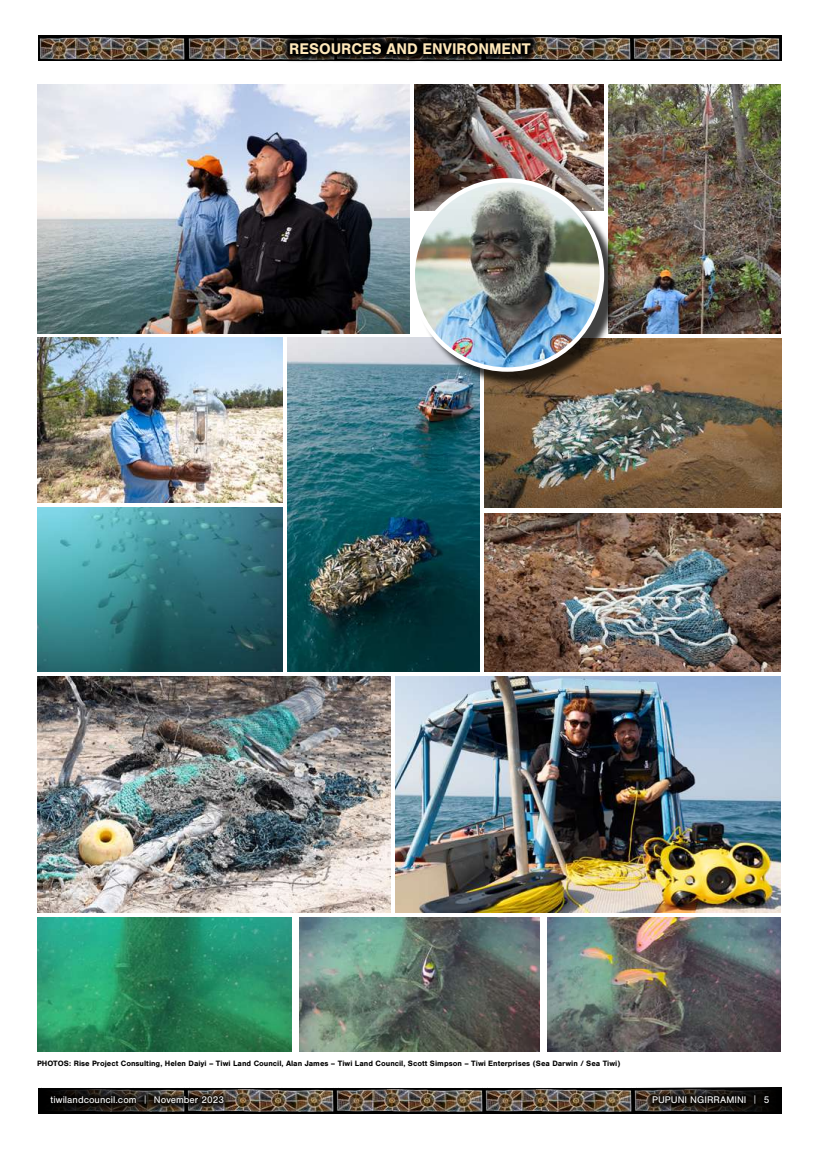
<style>
.page{position:relative;width:820px;height:1149px;background:#fff}
.page>*{position:absolute;margin:0;border:0;box-sizing:border-box;transform-origin:0 0}
.t1{font:700 16px "Nimbus San";color:#ffe8ba}
.t2{font:10px "Nimbus San";letter-spacing:.005em;color:#fff}
.t3{font:700 8px "Nimbus San";color:#000}
.s1{font-weight:300}
</style>
<div class="page">
<svg style="left:208px;top:1088px;width:127px;height:25px"></svg>
<svg style="left:484px;top:1087px;width:148px;height:26px"></svg>
<svg style="left:335px;top:1087px;width:149px;height:26px"></svg>
<svg style="left:611px;top:1087px;width:170px;height:25px"></svg>
<svg style="left:38px;top:1087px;width:170px;height:26px"></svg>
<div style="left:44px;top:1089px;width:730px;height:21px;background:#000;opacity:.75"></div>
<img style="left:632px;top:35px;width:149px;height:26px">
<img style="left:38px;top:35px;width:149px;height:26px">
<img style="left:187px;top:35px;width:94px;height:26px">
<img style="left:539px;top:35px;width:93px;height:26px">
<img style="left:395px;top:676px;width:385px;height:236px">
<img style="left:37px;top:85px;width:372px;height:248px">
<img style="left:37px;top:338px;width:245px;height:164px">
<img style="left:287px;top:338px;width:192px;height:333px">
<img style="left:484px;top:339px;width:297px;height:168px">
<img style="left:608px;top:85px;width:172px;height:248px">
<img style="left:484px;top:513px;width:296px;height:158px">
<img style="left:414px;top:85px;width:189px;height:126px">
<img style="left:37px;top:676px;width:353px;height:236px">
<img style="left:37px;top:917px;width:254px;height:133px">
<img style="left:299px;top:917px;width:240px;height:133px">
<img style="left:547px;top:917px;width:233px;height:133px">
<img style="left:37px;top:507px;width:245px;height:164px">
<div style="left:415px;top:182px;width:204px;height:205px;background:#000;opacity:.75"></div>
<img style="left:412px;top:180px;width:189px;height:189px;border-radius:94px">
<div style="left:410px;top:178px;width:194px;height:193px;border:4px solid #fff;border-radius:50%"></div>
<svg style="left:281px;top:34px;width:258px;height:28px;background:#1e1d1c"></svg>
<h1 class="t1" style="left:289px;top:39px;width:243px">RESOURCES AND ENVIRONMENT</h1>
<p class="t3" style="left:37px;top:1058px;width:584px">PHOTOS: Rise Project Consulting, Helen Daiyi – Tiwi Land Council, Alan James – Tiwi Land Council, Scott Simpson – Tiwi Enterprises (Sea Darwin / Sea Tiwi)</p>
<p class="t2" style="left:51px;top:1094px;width:175px">tiwilandcouncil.com <span class="s1">|</span> November 2023</p>
<p class="t2" style="left:652px;top:1094px;width:119px">PUPUNI NGIRRAMINI <span class="s1">|</span> 5</p>
</div>
